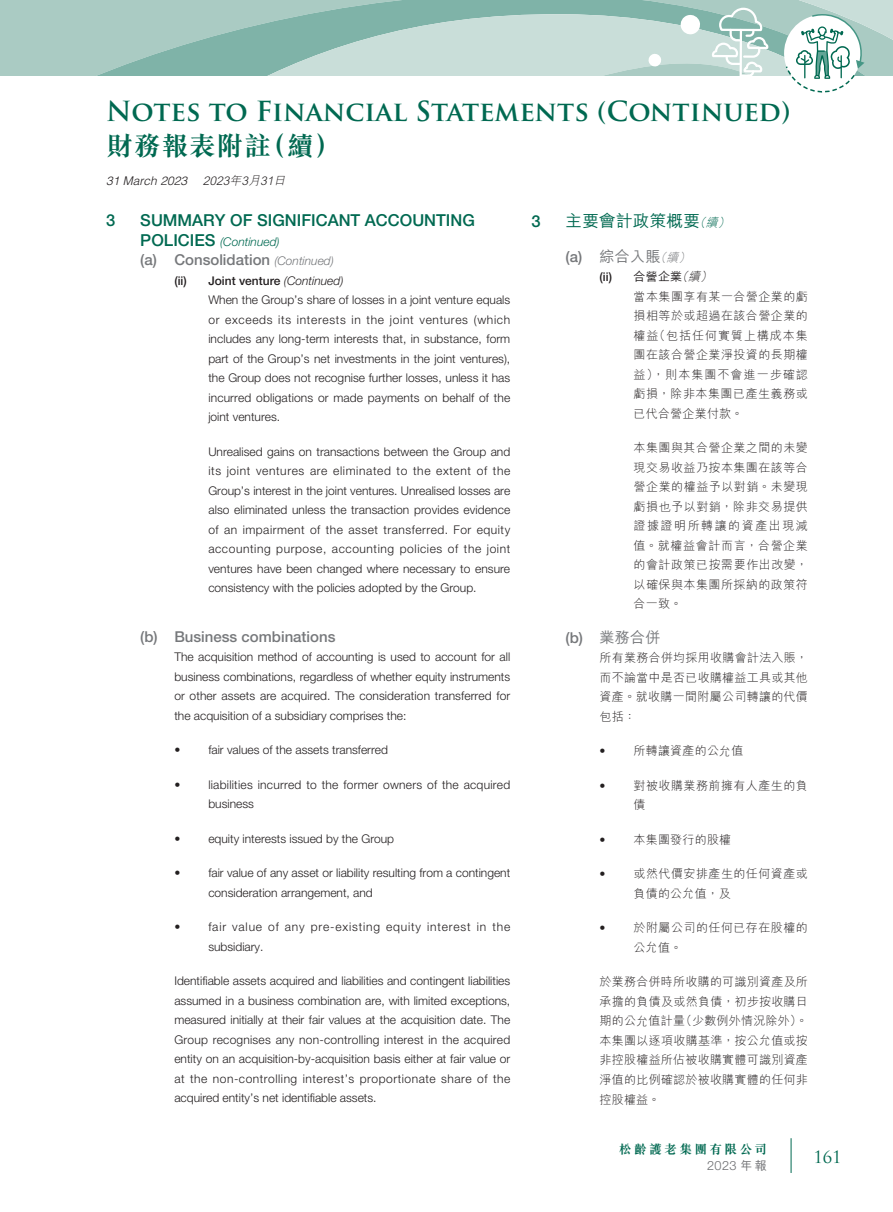
<style>
.page{position:relative;width:893px;height:1212px;background:#fff}
.page>*{position:absolute;margin:0;border:0;box-sizing:border-box;transform-origin:0 0}
.t1{font:700 27px "Trajan Pro";color:#006951}
.t2{font:27px "M Sung HK Bold E Ten B5 H";letter-spacing:.02em;color:#006951}
.t3{font:500 16.5px "Helvetica Neue LT Std";color:#006951}
.t4{font:16.5px "M Hei HK Medium E Ten B5 H";letter-spacing:.02em;color:#006951}
.t5{font:16.5px "Trajan Pro";color:#006951}
.t6{font:500 15px "Helvetica Neue LT Std";color:#76787b}
.t7{font:15px "M Hei HK Medium E Ten B5 H";letter-spacing:.02em;color:#76787b}
.t8{font:12.75px "M Sung HK Bold E Ten B5 H";letter-spacing:.185em;color:#006951}
.t9{font:300 12.75px "Helvetica Neue LT Std";color:#6c6d70}
.t10{font:300 12px/19.5px "Helvetica Neue LT Std";color:#231f20;text-align:justify}
.t11{font:12px/19.5px "M Hei HK Light E Ten B5 H";letter-spacing:.025em;color:#231f20;text-align:justify}
.t12{font:300 12px/19.5px "Helvetica Neue LT Std";letter-spacing:.02em;color:#231f20}
.t13{font:300 12px/19.5px "Helvetica Neue LT Std";letter-spacing:.07em;color:#231f20}
.t14{font:italic 300 12px "Helvetica Neue LT Std";color:#006951}
.t15{font:italic 300 12px "Helvetica LT Std";color:#231f20}
.t16{font:italic 12px "M Hei HK Light E Ten B5 H";color:#231f20}
.t17{font:500 12px "Helvetica Neue LT Std";color:#231f20}
.t18{font:12px "M Hei HK Medium E Ten B5 H";color:#231f20}
.s1{font-weight:500;font-style:normal;font-size:16.5px}
.s2{font-weight:300;font-style:italic;font-size:12px}
.s3{font-weight:500}
.s4{font-style:italic}
.s5{font-family:"M Hei HK Light E Ten B5 H";font-style:italic;font-size:12px}
.s6{font-family:"Helvetica Neue LT Std";font-weight:500}
.s7{font-family:"M Hei HK Light E Ten B5 H";font-style:italic}
.s8{font-family:"Helvetica Neue LT Std";font-weight:300}
.s9{font-family:"M Hei HK Medium E Ten B5 H";font-weight:400;font-size:12px}
</style>
<div class="page">
<hr style="left:791px;top:1138px;width:1px;height:35px;background:#006951">
<div style="left:0;top:0;width:39px;height:61px;background:#aacbc3"></div>
<svg style="left:39px;top:0;width:179px;height:76px;background:#a1c6bd"></svg>
<svg style="left:218px;top:0;width:675px;height:93px"></svg>
<h1 class="t1" style="left:106px;top:96px;width:686px">Notes to Financial Statements (Continued)</h1>
<h1 class="t2" style="left:106px;top:136px;width:236px">財務報表附註（續）</h1>
<p class="t15" style="left:106px;top:176px;width:82px">31 March 2023</p>
<p class="t16" style="left:203px;top:176px;width:86px">2023年3月31日</p>
<h2 class="t3" style="left:106px;top:214px;width:11px">3</h2>
<h2 class="t3" style="left:140px;top:214px;width:336px">SUMMARY OF SIGNIFICANT ACCOUNTING</h2>
<p class="t14" style="left:140px;top:237px;width:141px"><span class="s1">POLICIES</span> (Continued)</p>
<p class="t6" style="left:140px;top:255px;width:195px">(a) Consolidation <span class="s2">(Continued)</span></p>
<p class="t17" style="left:174px;top:276px;width:14px">(ii)</p>
<p class="t10" style="left:208px;top:272px;width:303px;text-align:left"><span class="s3">Joint venture</span> <span class="s4">(Continued)<br></span>When the Group’s share of losses in a joint venture equals or exceeds its interests in the joint ventures (which includes any long-term interests that, in substance, form part of the Group’s net investments in the joint ventures), the Group does not recognise further losses, unless it has incurred obligations or made payments on behalf of the joint ventures.</p>
<p class="t10" style="left:208px;top:443px;width:303px">Unrealised gains on transactions between the Group and its joint ventures are eliminated to the extent of the Group’s interest in the joint ventures. Unrealised losses are also eliminated unless the transaction provides evidence of an impairment of the asset transferred. For equity accounting purpose, accounting policies of the joint ventures have been changed where necessary to ensure consistency with the policies adopted by the Group.</p>
<p class="t6" style="left:140px;top:631px;width:197px">(b) Business combinations</p>
<p class="t10" style="left:174px;top:648px;width:337px">The acquisition method of accounting is used to account for all business combinations, regardless of whether equity instruments or other assets are acquired. The consideration transferred for the acquisition of a subsidiary comprises the:</p>
<p class="t10" style="left:174px;top:741px;width:215px">• fair values of the assets transferred</p>
<p class="t12" style="left:208px;top:776px;width:303px;text-indent:-34px">• liabilities incurred to the former owners of the acquired business</p>
<p class="t10" style="left:174px;top:830px;width:221px">• equity interests issued by the Group</p>
<p class="t10" style="left:208px;top:864px;width:303px;text-indent:-34px">• fair value of any asset or liability resulting from a contingent consideration arrangement, and</p>
<p class="t13" style="left:208px;top:918px;width:303px;text-indent:-34px">• fair value of any pre-existing equity interest in the subsidiary.</p>
<p class="t10" style="left:174px;top:972px;width:337px">Identifiable assets acquired and liabilities and contingent liabilities assumed in a business combination are, with limited exceptions, measured initially at their fair values at the acquisition date. The Group recognises any non-controlling interest in the acquired entity on an acquisition-by-acquisition basis either at fair value or at the non-controlling interest’s proportionate share of the acquired entity’s net identifiable assets.</p>
<h2 class="t3" style="left:531px;top:215px;width:11px">3</h2>
<h2 class="t4" style="left:566px;top:215px;width:168px">主要會計政策概要<span class="s5">（續）</span></h2>
<p class="t7" style="left:566px;top:251px;width:129px"><span class="s6">(a)</span> 綜合入賬<span class="s5">（續）</span></p>
<p class="t17" style="left:600px;top:273px;width:14px">(ii)</p>
<p class="t18" style="left:634px;top:272px;width:82px">合營企業<span class="s7">（續）</span></p>
<p class="t11" style="left:634px;top:288px;width:176px">當本集團享有某一合營企業的虧損相等於或超過在該合營企業的權益（包括任何實質上構成本集團在該合營企業淨投資的長期權益），則本集團不會進一步確認虧損，除非本集團已產生義務或已代合營企業付款。</p>
<p class="t11" style="left:634px;top:440px;width:176px">本集團與其合營企業之間的未變現交易收益乃按本集團在該等合營企業的權益予以對銷。未變現虧損也予以對銷，除非交易提供證據證明所轉讓的資產出現減值。就權益會計而言，合營企業的會計政策已按需要作出改變，以確保與本集團所採納的政策符合一致。</p>
<p class="t7" style="left:566px;top:632px;width:96px"><span class="s6">(b)</span> 業務合併</p>
<p class="t11" style="left:600px;top:650px;width:210px">所有業務合併均採用收購會計法入賬，而不論當中是否已收購權益工具或其他資產。就收購一間附屬公司轉讓的代價包括：</p>
<p class="t11" style="left:600px;top:743px;width:145px"><span class="s8">•</span> 所轉讓資產的公允值</p>
<p class="t11" style="left:634px;top:777px;width:176px;text-indent:-34px"><span class="s8">•</span> 對被收購業務前擁有人產生的負債</p>
<p class="t11" style="left:600px;top:831px;width:133px"><span class="s8">•</span> 本集團發行的股權</p>
<p class="t11" style="left:634px;top:866px;width:176px;text-indent:-34px"><span class="s8">•</span> 或然代價安排產生的任何資產或負債的公允值，及</p>
<p class="t11" style="left:634px;top:920px;width:176px;text-indent:-34px"><span class="s8">•</span> 於附屬公司的任何已存在股權的公允值。</p>
<p class="t11" style="left:600px;top:974px;width:210px">於業務合併時所收購的可識別資產及所承擔的負債及或然負債，初步按收購日期的公允值計量（少數例外情況除外）。本集團以逐項收購基準，按公允值或按非控股權益所佔被收購實體可識別資產淨值的比例確認於被收購實體的任何非控股權益。</p>
<p class="t8" style="left:619px;top:1144px;width:150px">松齡護老集團有限公司</p>
<p class="t9" style="left:707px;top:1160px;width:61px">2023 <span class="s9">年報</span></p>
<h2 class="t5" style="left:813px;top:1147px;width:30px">161</h2>
</div>
